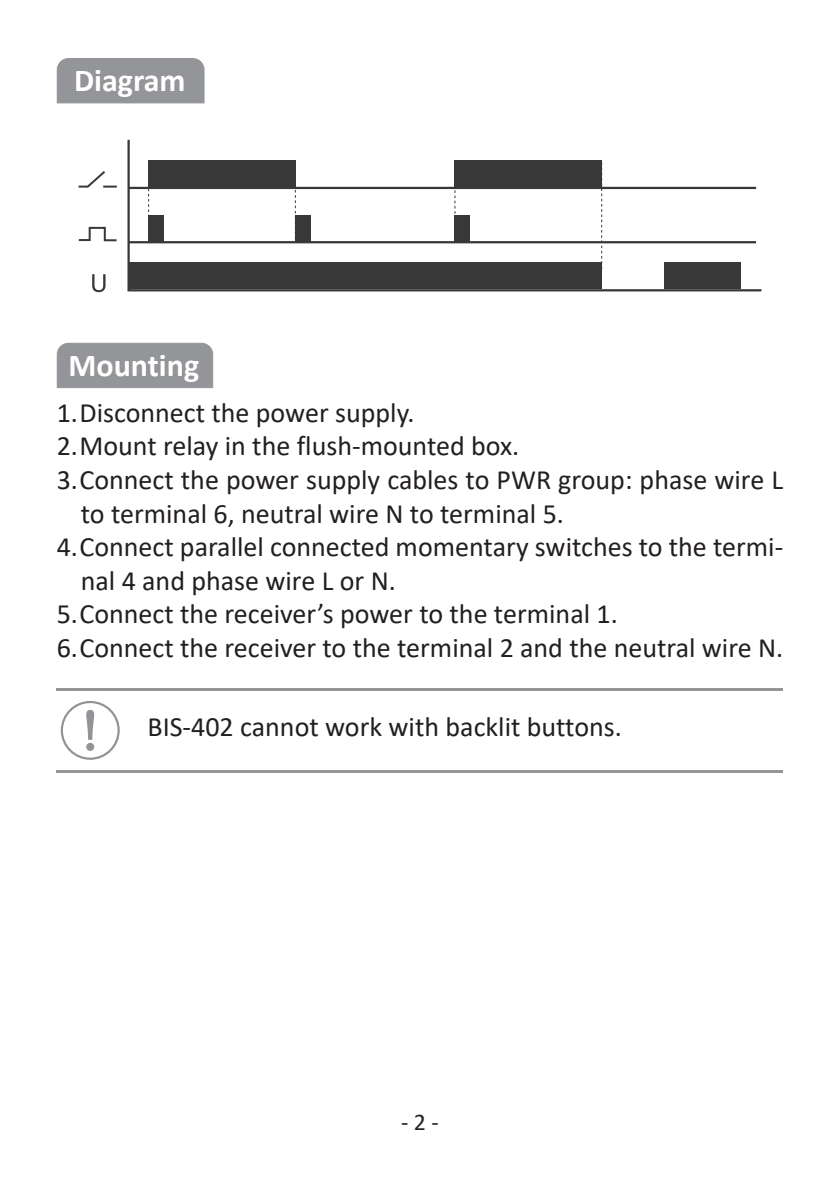
<style>
.page{position:relative;width:840px;height:1191px;background:#fff}
.page>*{position:absolute;margin:0;border:0;box-sizing:border-box;transform-origin:0 0}
.t1{font:700 32px "Calibri";color:#fff}
.t2{font:28px/33.6px "Calibri";color:#231f20}
.t3{font:24px "Calibri";color:#231f20}
</style>
<div class="page">
<hr style="left:57px;top:688px;width:725px;height:2px;background:#939598">
<hr style="left:57px;top:770px;width:725px;height:2px;background:#939598">
<svg style="left:127px;top:139px;width:635px;height:153px"></svg>
<hr style="left:128px;top:187px;width:627px;height:2px;background:#383839">
<hr style="left:128px;top:241px;width:627px;height:2px;background:#383839">
<div style="left:148px;top:215px;width:15px;height:27px;background:#383839"></div>
<div style="left:148px;top:160px;width:147px;height:27px;background:#383839"></div>
<div style="left:295px;top:215px;width:15px;height:27px;background:#383839"></div>
<svg style="left:148px;top:189px;width:1px;height:26px"></svg>
<svg style="left:294px;top:169px;width:2px;height:72px"></svg>
<div style="left:454px;top:215px;width:15px;height:27px;background:#383839"></div>
<div style="left:454px;top:160px;width:147px;height:27px;background:#383839"></div>
<svg style="left:454px;top:189px;width:1px;height:26px"></svg>
<svg style="left:600px;top:162px;width:2px;height:100px"></svg>
<div style="left:129px;top:262px;width:473px;height:27px;background:#383839"></div>
<div style="left:663px;top:262px;width:77px;height:27px;background:#383839"></div>
<svg style="left:78px;top:171px;width:39px;height:17px"></svg>
<svg style="left:78px;top:226px;width:39px;height:16px"></svg>
<svg style="left:92px;top:274px;width:13px;height:18px"></svg>
<div style="left:57px;top:58px;width:147px;height:45px;background:#939598"></div>
<div style="left:57px;top:343px;width:156px;height:45px;background:#939598"></div>
<div style="left:61px;top:701px;width:59px;height:59px;border:2px solid #919396;border-radius:50%"></div>
<svg style="left:86px;top:709px;width:9px;height:42px"></svg>
<p class="t1" style="left:74px;top:58px;width:113px">Diagram</p>
<p class="t1" style="left:68px;top:342px;width:132px">Mounting</p>
<p class="t2" style="left:57px;top:395px;width:359px">1. Disconnect the power supply.</p>
<p class="t2" style="left:57px;top:428px;width:464px">2. Mount relay in the flush-mounted box.</p>
<p class="t2" style="left:81px;top:462px;width:703px;text-indent:-24px">3. Connect the power supply cables to PWR group: phase wire L to terminal 6, neutral wire N to terminal 5.</p>
<p class="t2" style="left:81px;top:529px;width:703px;text-indent:-24px">4. Connect parallel connected momentary switches to the termi&shy;nal 4 and phase wire L or N.</p>
<p class="t2" style="left:57px;top:596px;width:562px">5. Connect the receiver’s power to the terminal 1.</p>
<p class="t2" style="left:57px;top:630px;width:727px">6. Connect the receiver to the terminal 2 and the neutral wire N.</p>
<p class="t2" style="left:147px;top:709px;width:475px">BIS-402 cannot work with backlit buttons.</p>
<p class="t3" style="left:401px;top:1105px;width:39px">- 2 -</p>
</div>
